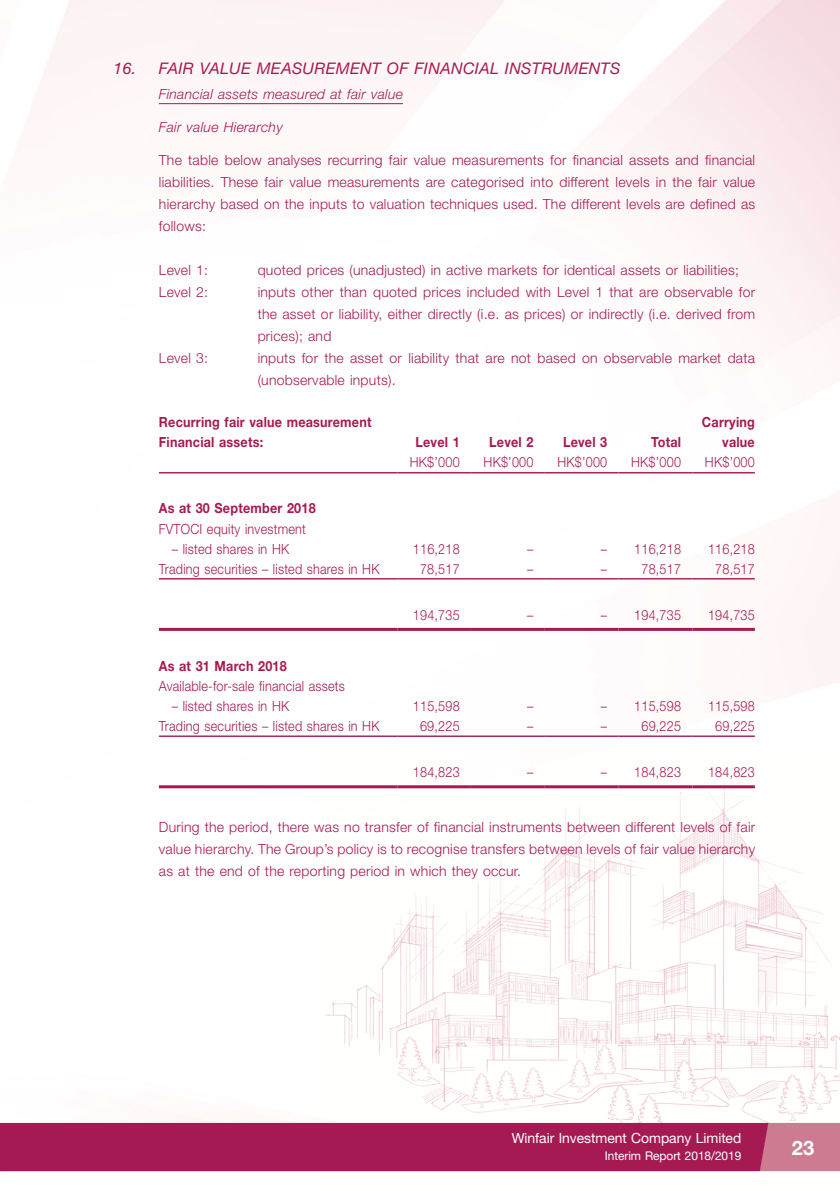
<style>
.page{position:relative;width:840px;height:1191px;background:#fff}
.page>*{position:absolute;margin:0;border:0;box-sizing:border-box;transform-origin:0 0}
.t1{font:700 20px "Helvetica Neue LT Std";color:#fff}
.t2{font:italic 16px "Helvetica Neue LT Std";letter-spacing:.015em;color:#a61a53}
.t3{font:300 14px/22px "Helvetica Neue LT Std";letter-spacing:.015em;color:#a61a53;text-align:justify}
.t4{font:300 14px "Helvetica Neue LT Std";letter-spacing:.015em;color:#a61a53;scale:.9 1}
.t5{font:700 14px "Helvetica Neue LT Std";letter-spacing:.015em;color:#a61a53;scale:.9 1}
.t6{font:italic 300 14px "Helvetica Neue LT Std";letter-spacing:.015em;color:#a61a53}
.t7{font:14px "Helvetica Neue LT Std";color:#fff}
.t8{font:12px "Helvetica Neue LT Std";color:#fff}
</style>
<div class="page">
<img style="left:0;top:0;width:839px;height:1123px">
<img style="left:309px;top:748px;width:530px;height:424px">
<svg style="left:0;top:1123px;width:839px;height:48px;background:#a92258"></svg>
<hr style="left:159px;top:103px;width:244px;height:1px;background:#a61a53">
<hr style="left:159px;top:472px;width:238px;height:1px;background:#a61a53">
<hr style="left:397px;top:472px;width:74px;height:1px;background:#a61a53">
<hr style="left:471px;top:472px;width:73px;height:1px;background:#a61a53">
<hr style="left:544px;top:472px;width:74px;height:1px;background:#a61a53">
<hr style="left:618px;top:472px;width:74px;height:1px;background:#a61a53">
<hr style="left:692px;top:472px;width:62px;height:1px;background:#a61a53">
<hr style="left:159px;top:578px;width:238px;height:1px;background:#a61a53">
<hr style="left:397px;top:578px;width:74px;height:1px;background:#a61a53">
<hr style="left:471px;top:578px;width:73px;height:1px;background:#a61a53">
<hr style="left:544px;top:578px;width:74px;height:1px;background:#a61a53">
<hr style="left:618px;top:578px;width:74px;height:1px;background:#a61a53">
<hr style="left:692px;top:578px;width:62px;height:1px;background:#a61a53">
<hr style="left:159px;top:628px;width:238px;height:3px;background:#a61a53">
<hr style="left:397px;top:628px;width:74px;height:3px;background:#a61a53">
<hr style="left:471px;top:628px;width:73px;height:3px;background:#a61a53">
<hr style="left:544px;top:628px;width:74px;height:3px;background:#a61a53">
<hr style="left:618px;top:628px;width:74px;height:3px;background:#a61a53">
<hr style="left:692px;top:628px;width:62px;height:3px;background:#a61a53">
<hr style="left:159px;top:735px;width:238px;height:2px;background:#a61a53">
<hr style="left:397px;top:735px;width:74px;height:2px;background:#a61a53">
<hr style="left:471px;top:735px;width:73px;height:2px;background:#a61a53">
<hr style="left:544px;top:735px;width:74px;height:2px;background:#a61a53">
<hr style="left:618px;top:735px;width:74px;height:2px;background:#a61a53">
<hr style="left:692px;top:735px;width:62px;height:2px;background:#a61a53">
<hr style="left:159px;top:785px;width:238px;height:3px;background:#a61a53">
<hr style="left:397px;top:785px;width:74px;height:3px;background:#a61a53">
<hr style="left:471px;top:785px;width:73px;height:3px;background:#a61a53">
<hr style="left:544px;top:785px;width:74px;height:3px;background:#a61a53">
<hr style="left:618px;top:785px;width:74px;height:3px;background:#a61a53">
<hr style="left:692px;top:785px;width:62px;height:3px;background:#a61a53">
<p class="t2" style="left:113px;top:58px;width:508px">16. FAIR VALUE MEASUREMENT OF FINANCIAL INSTRUMENTS</p>
<p class="t6" style="left:159px;top:85px;width:245px">Financial assets measured at fair value</p>
<p class="t6" style="left:159px;top:119px;width:125px">Fair value Hierarchy</p>
<p class="t3" style="left:159px;top:149px;width:597px">The table below analyses recurring fair value measurements for financial assets and financial liabilities. These fair value measurements are categorised into different levels in the fair value hierarchy based on the inputs to valuation techniques used. The different levels are defined as follows:</p>
<p class="t3" style="left:159px;top:259px;width:51px">Level 1:</p>
<p class="t3" style="left:257px;top:259px;width:482px">quoted prices (unadjusted) in active markets for identical assets or liabilities;</p>
<p class="t3" style="left:159px;top:281px;width:51px">Level 2:</p>
<p class="t3" style="left:257px;top:281px;width:498px">inputs other than quoted prices included with Level 1 that are observable for the asset or liability, either directly (i.e. as prices) or indirectly (i.e. derived from prices); and</p>
<p class="t3" style="left:159px;top:347px;width:51px">Level 3:</p>
<p class="t3" style="left:257px;top:347px;width:498px">inputs for the asset or liability that are not based on observable market data (unobservable inputs).</p>
<p class="t5" style="left:159px;top:414px;width:237px">Recurring fair value measurement</p>
<p class="t5" style="left:701px;top:414px;width:60px">Carrying</p>
<p class="t5" style="left:159px;top:434px;width:117px">Financial assets:</p>
<p class="t5" style="left:415px;top:434px;width:51px">Level 1</p>
<p class="t5" style="left:489px;top:434px;width:51px">Level 2</p>
<p class="t5" style="left:562px;top:434px;width:51px">Level 3</p>
<p class="t5" style="left:651px;top:434px;width:35px">Total</p>
<p class="t5" style="left:721px;top:434px;width:38px">value</p>
<p class="t4" style="left:409px;top:454px;width:57px">HK$’000</p>
<p class="t4" style="left:483px;top:454px;width:57px">HK$’000</p>
<p class="t4" style="left:557px;top:454px;width:57px">HK$’000</p>
<p class="t4" style="left:630px;top:454px;width:57px">HK$’000</p>
<p class="t4" style="left:704px;top:454px;width:57px">HK$’000</p>
<p class="t5" style="left:159px;top:500px;width:176px">As at 30 September 2018</p>
<p class="t4" style="left:159px;top:520px;width:165px">FVTOCI equity investment</p>
<p class="t4" style="left:172px;top:540px;width:132px">– listed shares in HK</p>
<p class="t4" style="left:412px;top:540px;width:54px">116,218</p>
<p class="t4" style="left:527px;top:540px;width:8px">–</p>
<p class="t4" style="left:600px;top:540px;width:90px">– 116,218</p>
<p class="t4" style="left:707px;top:540px;width:54px">116,218</p>
<p class="t4" style="left:159px;top:560px;width:246px">Trading securities – listed shares in HK</p>
<p class="t4" style="left:420px;top:560px;width:46px">78,517</p>
<p class="t4" style="left:527px;top:560px;width:8px">–</p>
<p class="t4" style="left:600px;top:560px;width:8px">–</p>
<p class="t4" style="left:641px;top:560px;width:46px">78,517</p>
<p class="t4" style="left:714px;top:560px;width:46px">78,517</p>
<p class="t4" style="left:412px;top:606px;width:54px">194,735</p>
<p class="t4" style="left:527px;top:606px;width:9px">–</p>
<p class="t4" style="left:600px;top:606px;width:90px">– 194,735</p>
<p class="t4" style="left:707px;top:606px;width:54px">194,735</p>
<p class="t5" style="left:159px;top:657px;width:143px">As at 31 March 2018</p>
<p class="t4" style="left:159px;top:677px;width:208px">Available-for-sale financial assets</p>
<p class="t4" style="left:172px;top:697px;width:132px">– listed shares in HK</p>
<p class="t4" style="left:412px;top:697px;width:54px">115,598</p>
<p class="t4" style="left:527px;top:697px;width:8px">–</p>
<p class="t4" style="left:600px;top:697px;width:90px">– 115,598</p>
<p class="t4" style="left:707px;top:697px;width:54px">115,598</p>
<p class="t4" style="left:159px;top:717px;width:246px">Trading securities – listed shares in HK</p>
<p class="t4" style="left:420px;top:717px;width:46px">69,225</p>
<p class="t4" style="left:527px;top:717px;width:8px">–</p>
<p class="t4" style="left:600px;top:717px;width:8px">–</p>
<p class="t4" style="left:641px;top:717px;width:46px">69,225</p>
<p class="t4" style="left:714px;top:717px;width:46px">69,225</p>
<p class="t4" style="left:412px;top:763px;width:54px">184,823</p>
<p class="t4" style="left:527px;top:763px;width:9px">–</p>
<p class="t4" style="left:600px;top:763px;width:90px">– 184,823</p>
<p class="t4" style="left:707px;top:763px;width:54px">184,823</p>
<p class="t3" style="left:159px;top:816px;width:597px">During the period, there was no transfer of financial instruments between different levels of fair value hierarchy. The Group’s policy is to recognise transfers between levels of fair value hierarchy as at the end of the reporting period in which they occur.</p>
<p class="t7" style="left:511px;top:1130px;width:231px">Winfair Investment Company Limited</p>
<p class="t8" style="left:604px;top:1149px;width:138px">Interim Report 2018/2019</p>
<h1 class="t1" style="left:791px;top:1135px;width:24px">23</h1>
</div>
